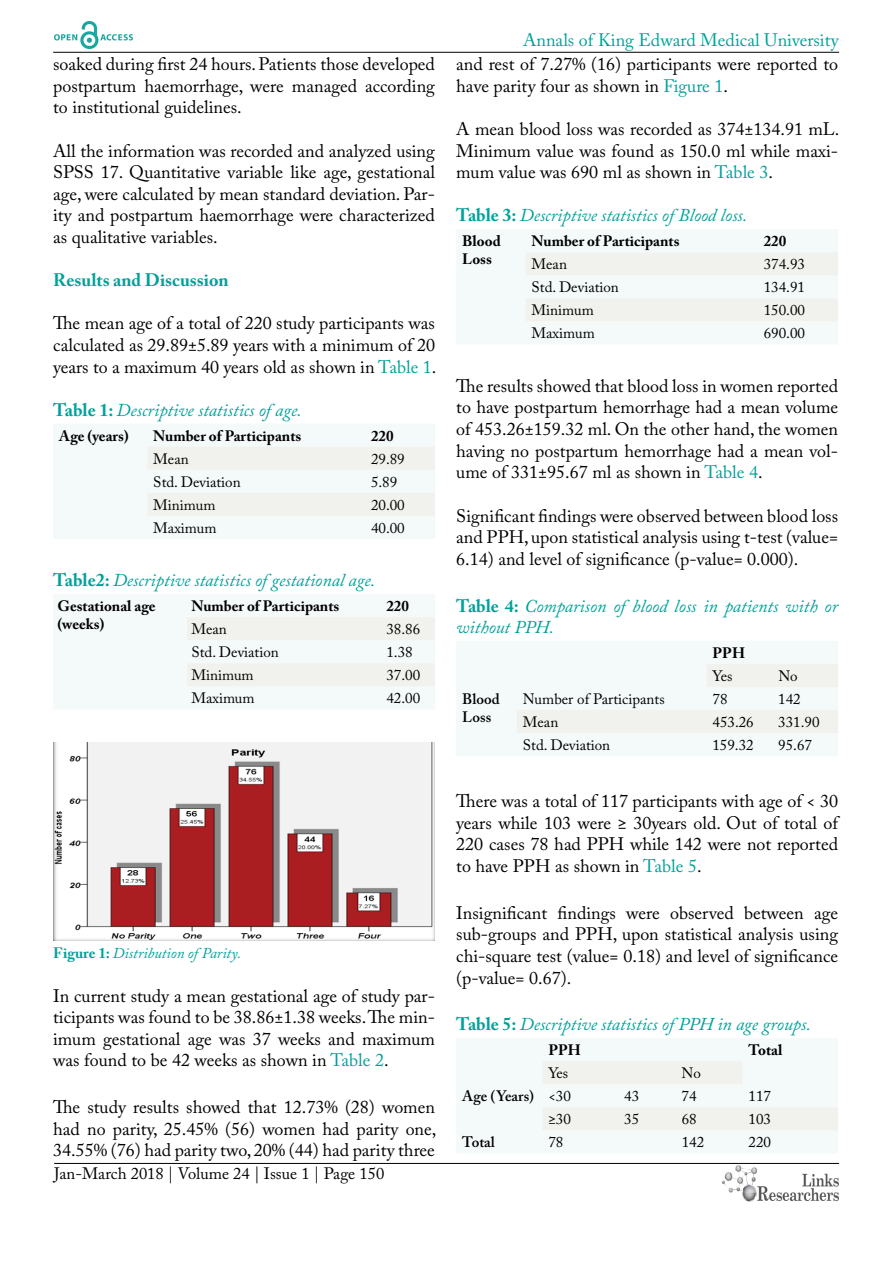
<style>
.page{position:relative;width:893px;height:1263px;background:#fff}
.page>*{position:absolute;margin:0;border:0;box-sizing:border-box;transform-origin:0 0}
.t1{font:18px/21.6px "Adobe Caslon Pro";color:#000;text-align:justify}
.t2{font:italic 18px/21.6px "Adobe Caslon Pro";color:#00a19a}
.t3{font:18px "Adobe Caslon Pro";color:#00a19a}
.t4{font:700 18px "Adobe Caslon Pro";color:#00a19a}
.t5{font:16.5px "Adobe Caslon Pro";color:#000}
.t6{font:15px "Adobe Caslon Pro";color:#000}
.t7{font:700 15px/18px "Adobe Caslon Pro";color:#000}
.t8{font:italic 15px "Adobe Caslon Pro";color:#00a19a}
.t9{font:600 15px/18px "Adobe Caslon Pro";color:#000}
.s1{color:#00a19a}
.s2{font-weight:700;font-style:normal}
.s3{font-weight:400}
</style>
<div class="page">
<hr style="left:53px;top:52px;width:786px;height:1px;background:#000">
<hr style="left:54px;top:1163px;width:785px;height:1px;background:#000">
<img style="left:722px;top:1166px;width:117px;height:36px">
<img style="left:54px;top:22px;width:78px;height:27px">
<svg style="left:54px;top:424px;width:381px;height:114px"></svg>
<svg style="left:54px;top:595px;width:381px;height:114px"></svg>
<img style="left:53px;top:742px;width:381px;height:198px">
<svg style="left:457px;top:230px;width:381px;height:114px"></svg>
<svg style="left:457px;top:641px;width:381px;height:115px"></svg>
<svg style="left:457px;top:1039px;width:381px;height:114px"></svg>
<p class="t1" style="left:53px;top:53px;width:383px">soaked during first 24 hours. Patients those developed postpartum haemorrhage, were managed according to institutional guidelines.</p>
<p class="t1" style="left:53px;top:140px;width:383px">All the information was recorded and analyzed using SPSS 17. Quantitative variable like age, gestational age, were calculated by mean standard deviation. Par&shy;ity and postpartum haemorrhage were characterized as qualitative variables.</p>
<p class="t4" style="left:53px;top:269px;width:177px">Results and Discussion</p>
<p class="t1" style="left:53px;top:312px;width:385px">The mean age of a total of 220 study participants was calculated as 29.89±5.89 years with a minimum of 20 years to a maximum 40 years old as shown in <span class="s1">Table 1</span>.</p>
<p class="t2" style="left:53px;top:399px;width:250px"><span class="s2">Table 1:</span> Descriptive statistics of age.</p>
<p class="t7" style="left:59px;top:427px;width:71px">Age (years)</p>
<p class="t7" style="left:153px;top:427px;width:150px">Number of Participants</p>
<p class="t7" style="left:371px;top:427px;width:24px">220</p>
<p class="t6" style="left:153px;top:450px;width:37px">Mean</p>
<p class="t6" style="left:371px;top:450px;width:35px">29.89</p>
<p class="t6" style="left:153px;top:473px;width:89px">Std. Deviation</p>
<p class="t6" style="left:371px;top:473px;width:28px">5.89</p>
<p class="t6" style="left:153px;top:496px;width:64px">Minimum</p>
<p class="t6" style="left:371px;top:496px;width:35px">20.00</p>
<p class="t6" style="left:153px;top:519px;width:65px">Maximum</p>
<p class="t6" style="left:371px;top:519px;width:35px">40.00</p>
<p class="t2" style="left:53px;top:569px;width:324px"><span class="s2">Table2:</span> Descriptive statistics of gestational age.</p>
<p class="t7" style="left:57px;top:597px;width:100px">Gestational age (weeks)</p>
<p class="t7" style="left:191px;top:597px;width:150px">Number of Participants</p>
<p class="t7" style="left:386px;top:597px;width:24px">220</p>
<p class="t6" style="left:191px;top:620px;width:37px">Mean</p>
<p class="t6" style="left:386px;top:620px;width:35px">38.86</p>
<p class="t6" style="left:191px;top:643px;width:89px">Std. Deviation</p>
<p class="t6" style="left:386px;top:643px;width:28px">1.38</p>
<p class="t6" style="left:191px;top:666px;width:64px">Minimum</p>
<p class="t6" style="left:386px;top:666px;width:35px">37.00</p>
<p class="t6" style="left:191px;top:689px;width:65px">Maximum</p>
<p class="t6" style="left:386px;top:689px;width:35px">42.00</p>
<p class="t8" style="left:53px;top:944px;width:190px"><span class="s2">Figure 1:</span> Distribution of Parity.</p>
<p class="t1" style="left:53px;top:984px;width:383px">In current study a mean gestational age of study par&shy;ticipants was found to be 38.86±1.38 weeks. The min&shy;imum gestational age was 37 weeks and maximum was found to be 42 weeks as shown in <span class="s1">Table 2</span>.</p>
<p class="t1" style="left:53px;top:1096px;width:385px">The study results showed that 12.73% (28) women had no parity, 25.45% (56) women had parity one, 34.55% (76) had parity two, 20% (44) had parity three</p>
<p class="t5" style="left:54px;top:1164px;width:332px">Jan-March 2018 | Volume 24 | Issue 1 | Page 150</p>
<p class="t3" style="left:523px;top:29px;width:317px">Annals of King Edward Medical University</p>
<p class="t1" style="left:456px;top:53px;width:383px">and rest of 7.27% (16) participants were reported to have parity four as shown in <span class="s1">Figure 1</span>.</p>
<p class="t1" style="left:456px;top:118px;width:385px">A mean blood loss was recorded as 374±134.91 mL.<br>Minimum value was found as 150.0 ml while maxi&shy;mum value was 690 ml as shown in <span class="s1">Table 3</span>.</p>
<p class="t2" style="left:456px;top:204px;width:293px"><span class="s2">Table 3:</span> Descriptive statistics of Blood loss.</p>
<p class="t7" style="left:462px;top:232px;width:40px">Blood<br>Loss</p>
<p class="t7" style="left:531px;top:232px;width:150px">Number of Participants</p>
<p class="t7" style="left:764px;top:232px;width:24px">220</p>
<p class="t6" style="left:531px;top:255px;width:37px">Mean</p>
<p class="t6" style="left:764px;top:255px;width:43px">374.93</p>
<p class="t6" style="left:531px;top:278px;width:89px">Std. Deviation</p>
<p class="t6" style="left:764px;top:278px;width:43px">134.91</p>
<p class="t6" style="left:531px;top:301px;width:64px">Minimum</p>
<p class="t6" style="left:764px;top:301px;width:43px">150.00</p>
<p class="t6" style="left:531px;top:324px;width:65px">Maximum</p>
<p class="t6" style="left:764px;top:324px;width:43px">690.00</p>
<p class="t1" style="left:456px;top:375px;width:383px">The results showed that blood loss in women reported to have postpartum hemorrhage had a mean volume of 453.26±159.32 ml. On the other hand, the women having no postpartum hemorrhage had a mean vol&shy;ume of 331±95.67 ml as shown in <span class="s1">Table 4</span>.</p>
<p class="t1" style="left:456px;top:504px;width:383px">Significant findings were observed between blood loss and PPH, upon statistical analysis using t-test (value= 6.14) and level of significance (p-value= 0.000).</p>
<p class="t2" style="left:456px;top:594px;width:383px"><span class="s2">Table 4:</span> Comparison of blood loss in patients with or without PPH.</p>
<p class="t7" style="left:712px;top:644px;width:34px">PPH</p>
<p class="t6" style="left:712px;top:667px;width:21px">Yes</p>
<p class="t6" style="left:778px;top:667px;width:21px">No</p>
<p class="t9" style="left:462px;top:690px;width:39px">Blood<br>Loss</p>
<p class="t6" style="left:523px;top:690px;width:143px">Number of Participants</p>
<p class="t6" style="left:712px;top:690px;width:16px">78</p>
<p class="t6" style="left:778px;top:690px;width:24px">142</p>
<p class="t6" style="left:523px;top:713px;width:37px">Mean</p>
<p class="t6" style="left:712px;top:713px;width:43px">453.26</p>
<p class="t6" style="left:778px;top:713px;width:43px">331.90</p>
<p class="t6" style="left:523px;top:736px;width:89px">Std. Deviation</p>
<p class="t6" style="left:712px;top:736px;width:43px">159.32</p>
<p class="t6" style="left:778px;top:736px;width:35px">95.67</p>
<p class="t1" style="left:456px;top:790px;width:383px">There was a total of 117 participants with age of &lt; 30 years while 103 were ≥ 30years old. Out of total of 220 cases 78 had PPH while 142 were not reported to have PPH as shown in <span class="s1">Table 5</span>.</p>
<p class="t1" style="left:456px;top:902px;width:383px">Insignificant findings were observed between age sub-groups and PPH, upon statistical analysis using chi-square test (value= 0.18) and level of significance (p-value= 0.67).</p>
<p class="t2" style="left:456px;top:1013px;width:356px"><span class="s2">Table 5:</span> Descriptive statistics of PPH in age groups.</p>
<p class="t7" style="left:548px;top:1041px;width:34px">PPH</p>
<p class="t7" style="left:748px;top:1041px;width:35px">Total</p>
<p class="t6" style="left:548px;top:1064px;width:21px">Yes</p>
<p class="t6" style="left:682px;top:1064px;width:21px">No</p>
<p class="t9" style="left:462px;top:1087px;width:110px">Age (Years) <span class="s3">&lt;30</span></p>
<p class="t6" style="left:624px;top:1087px;width:16px">43</p>
<p class="t6" style="left:682px;top:1087px;width:16px">74</p>
<p class="t6" style="left:748px;top:1087px;width:24px">117</p>
<p class="t6" style="left:548px;top:1110px;width:24px">≥30</p>
<p class="t6" style="left:624px;top:1110px;width:16px">35</p>
<p class="t6" style="left:682px;top:1110px;width:16px">68</p>
<p class="t6" style="left:749px;top:1110px;width:24px">103</p>
<p class="t9" style="left:462px;top:1133px;width:34px">Total</p>
<p class="t6" style="left:548px;top:1133px;width:16px">78</p>
<p class="t6" style="left:682px;top:1133px;width:24px">142</p>
<p class="t6" style="left:749px;top:1133px;width:24px">220</p>
</div>
